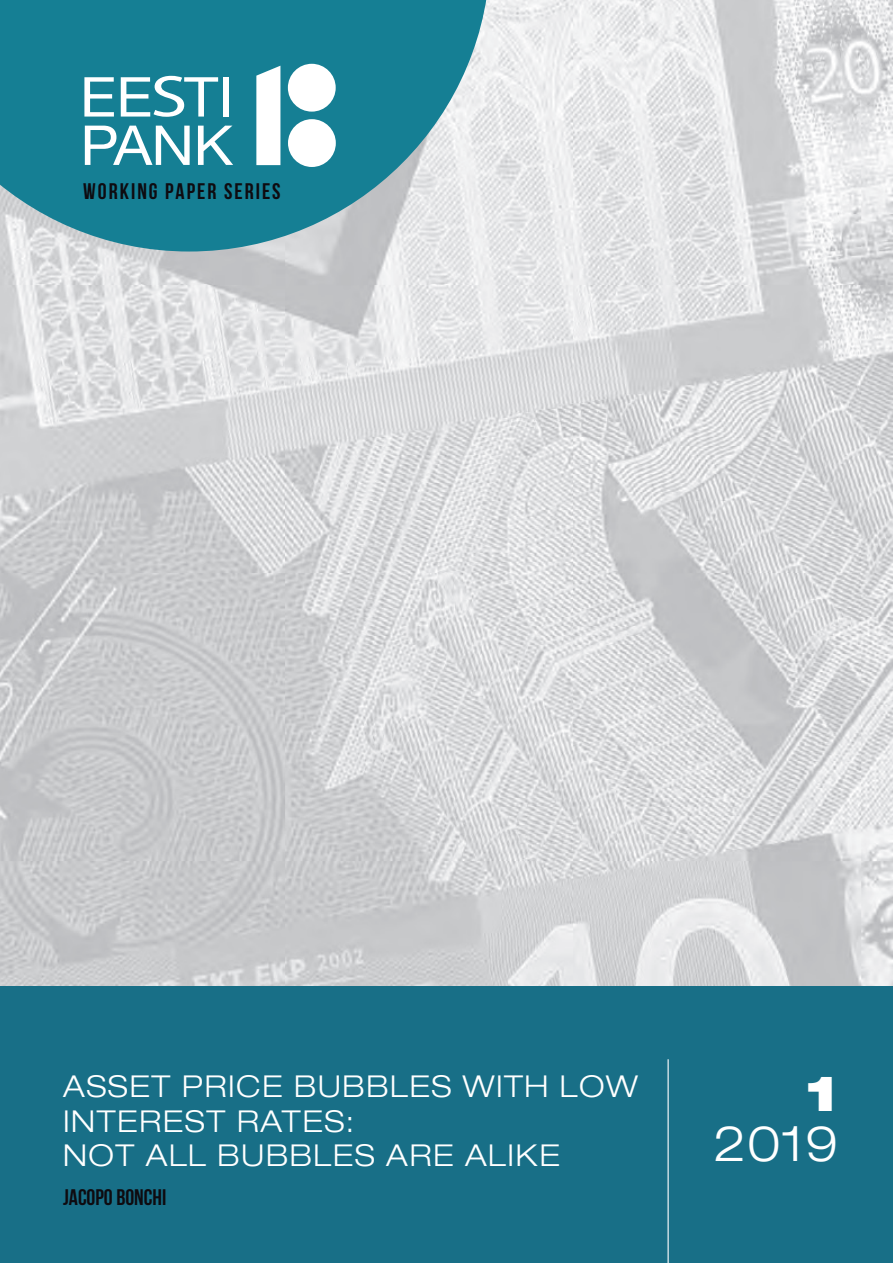
<style>
.page{position:relative;width:893px;height:1263px;background:#fff}
.page>*{position:absolute;margin:0;border:0;box-sizing:border-box;transform-origin:0 0}
.t1{font:300 expanded 49.5px/49.5px "Helvetica Neue LT Com";color:#fff;text-align:right}
.t2{font:300 expanded 30px/34.5px "Helvetica Neue LT Com";letter-spacing:.05em;color:#fff}
.t3{font:700 22.35px "Bebas Neue";letter-spacing:.09em;color:#0e0b10}
.t4{font:700 22.35px "Bebas Neue";color:#0e0b10}
.s1{font-weight:900}
</style>
<div class="page">
<img style="left:0;top:0;width:892px;height:986px">
<div style="left:0;top:986px;width:892px;height:277px;background:#186f87"></div>
<svg style="left:0;top:0;width:490px;height:251px;background:#4294a5"></svg>
<svg style="left:256px;top:66px;width:80px;height:101px"></svg>
<svg style="left:84px;top:77px;width:30px;height:40px"></svg>
<svg style="left:121px;top:76px;width:97px;height:41px"></svg>
<div style="left:223px;top:77px;width:6px;height:40px;background:#fff"></div>
<svg style="left:85px;top:126px;width:105px;height:39px"></svg>
<svg style="left:198px;top:126px;width:35px;height:39px"></svg>
<hr style="left:668px;top:1059px;width:1px;height:204px;background:#fff">
<p class="t3" style="left:83px;top:179px;width:199px">WORKING PAPER SERIES</p>
<p class="t2" style="left:63px;top:1069px;width:576px">ASSET PRICE BUBBLES WITH LOW<br>INTEREST RATES:<br>NOT ALL BUBBLES ARE ALIKE</p>
<p class="t1" style="left:713px;top:1068px;width:126px"><span class="s1">1<br></span>2019</p>
<p class="t4" style="left:63px;top:1185px;width:105px">JACOPO BONCHI</p>
</div>
